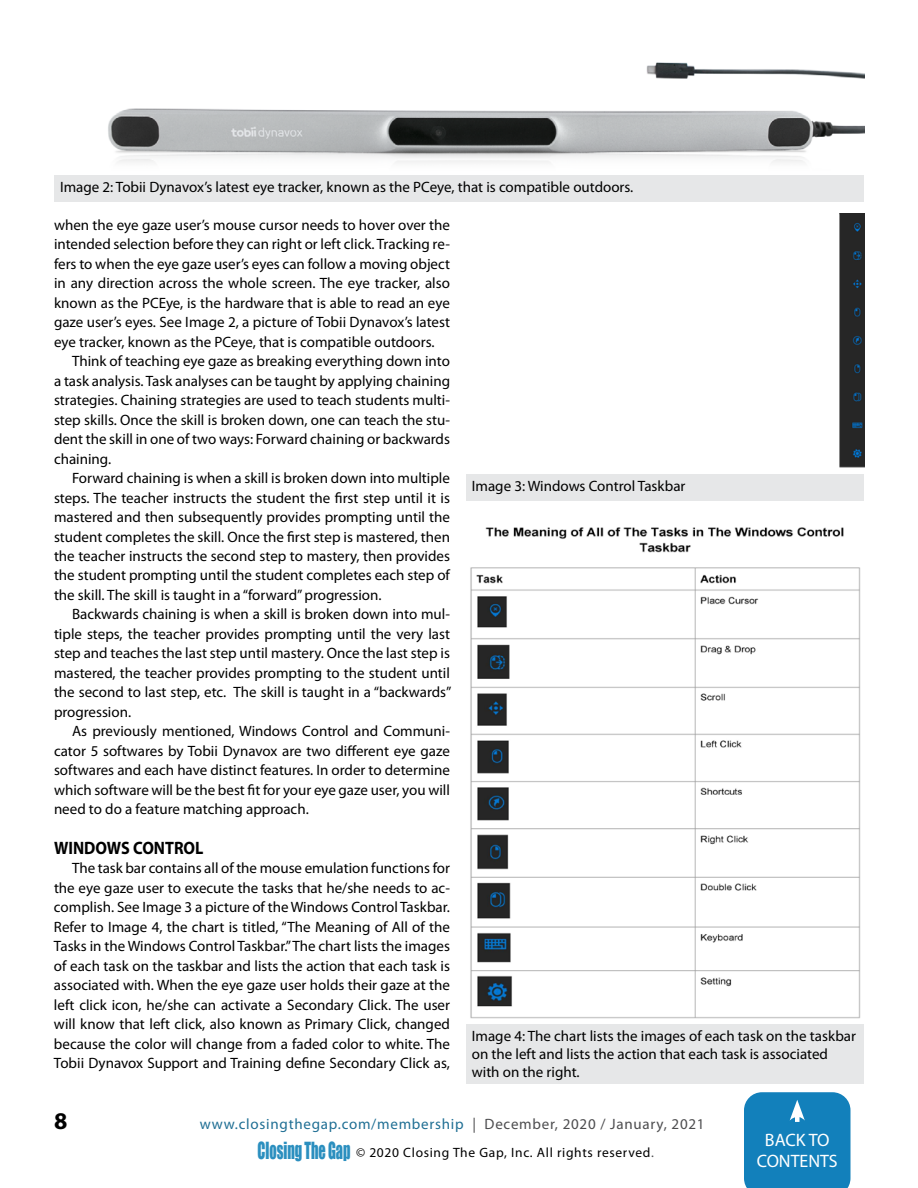
<style>
.page{position:relative;width:918px;height:1188px;background:#fff}
.page>*{position:absolute;margin:0;border:0;box-sizing:border-box;transform-origin:0 0}
.t1{font:700 24px "Myriad";color:#000}
.t2{font:18px/21px "Myriad";color:#fff;text-align:center}
.t3{font:700 18px "Myriad";color:#000;scale:.9 1}
.t4{font:15px/19.5px "Myriad Pro";color:#000;text-align:justify}
.t5{font:15px "Myriad Pro";letter-spacing:.05em;color:#206f94}
.t6{font:13.5px "Myriad Pro";letter-spacing:.05em;color:#000}
.s1{color:#4d4d4f}
.s2{font-family:"Impact";font-size:21.75px;color:#2b8fbf}
</style>
<div class="page">
<div style="left:744px;top:1092px;width:106px;height:96px;background:#1280bb"></div>
<img style="left:108px;top:62px;width:756px;height:101px">
<div style="left:54px;top:175px;width:810px;height:27px;background:#e6e7e8"></div>
<img style="left:839px;top:214px;width:26px;height:264px">
<div style="left:466px;top:474px;width:397px;height:26px;background:#e6e7e8"></div>
<img style="left:470px;top:527px;width:394px;height:503px">
<div style="left:466px;top:1024px;width:397px;height:60px;background:#e6e7e8"></div>
<p class="t4" style="left:60px;top:177px;width:575px">Image 2: Tobii Dynavox’s latest eye tracker, known as the PCeye, that is compatible outdoors.</p>
<p class="t4" style="left:54px;top:214px;width:398px">when the eye gaze user’s mouse cursor needs to hover over the intended selection before they can right or left click. Tracking re&shy;fers to when the eye gaze user’s eyes can follow a moving object in any direction across the whole screen. The eye tracker, also known as the PCEye, is the hardware that is able to read an eye gaze user’s eyes. See Image 2, a picture of Tobii Dynavox’s latest eye tracker, known as the PCeye, that is compatible outdoors.</p>
<p class="t4" style="left:54px;top:351px;width:398px;text-indent:18px">Think of teaching eye gaze as breaking everything down into a task analysis. Task analyses can be taught by applying chaining strategies. Chaining strategies are used to teach students multi&shy;step skills. Once the skill is broken down, one can teach the stu&shy;dent the skill in one of two ways: Forward chaining or backwards chaining.</p>
<p class="t4" style="left:54px;top:468px;width:398px;text-indent:18px">Forward chaining is when a skill is broken down into multiple steps. The teacher instructs the student the first step until it is mastered and then subsequently provides prompting until the student completes the skill. Once the first step is mastered, then the teacher instructs the second step to mastery, then provides the student prompting until the student completes each step of the skill. The skill is taught in a “forward” progression.</p>
<p class="t4" style="left:54px;top:604px;width:399px;text-indent:18px">Backwards chaining is when a skill is broken down into mul&shy;tiple steps, the teacher provides prompting until the very last step and teaches the last step until mastery. Once the last step is mastered, the teacher provides prompting to the student until the second to last step, etc. The skill is taught in a “backwards” progression.</p>
<p class="t4" style="left:54px;top:721px;width:398px;text-indent:18px">As previously mentioned, Windows Control and Communi&shy;cator 5 softwares by Tobii Dynavox are two different eye gaze softwares and each have distinct features. In order to determine which software will be the best fit for your eye gaze user, you will need to do a feature matching approach.</p>
<p class="t3" style="left:54px;top:838px;width:168px">WINDOWS CONTROL</p>
<p class="t4" style="left:54px;top:858px;width:398px;text-indent:18px">The task bar contains all of the mouse emulation functions for the eye gaze user to execute the tasks that he/she needs to ac&shy;complish. See Image 3 a picture of the Windows Control Taskbar.<br>Refer to Image 4, the chart is titled, “The Meaning of All of the Tasks in the Windows Control Taskbar.” The chart lists the images of each task on the taskbar and lists the action that each task is associated with. When the eye gaze user holds their gaze at the left click icon, he/she can activate a Secondary Click. The user will know that left click, also known as Primary Click, changed because the color will change from a faded color to white. The Tobii Dynavox Support and Training define Secondary Click as,</p>
<p class="t4" style="left:472px;top:476px;width:215px">Image 3: Windows Control Taskbar</p>
<p class="t4" style="left:472px;top:1027px;width:386px;line-height:18px;text-align:left">Image 4: The chart lists the images of each task on the taskbar on the left and lists the action that each task is associated with on the right.</p>
<h1 class="t1" style="left:54px;top:1109px;width:15px">8</h1>
<p class="t5" style="left:200px;top:1115px;width:506px">www.closingthegap.com/membership <span class="s1">| December, 2020 / January, 2021</span></p>
<p class="t6" style="left:257px;top:1145px;width:398px"><span class="s2">ClosingTheGap</span> © 2020 Closing The Gap, Inc. All rights reserved<span class="s1">.</span></p>
<p class="t2" style="left:757px;top:1130px;width:83px">BACK TO<br>CONTENTS</p>
</div>
